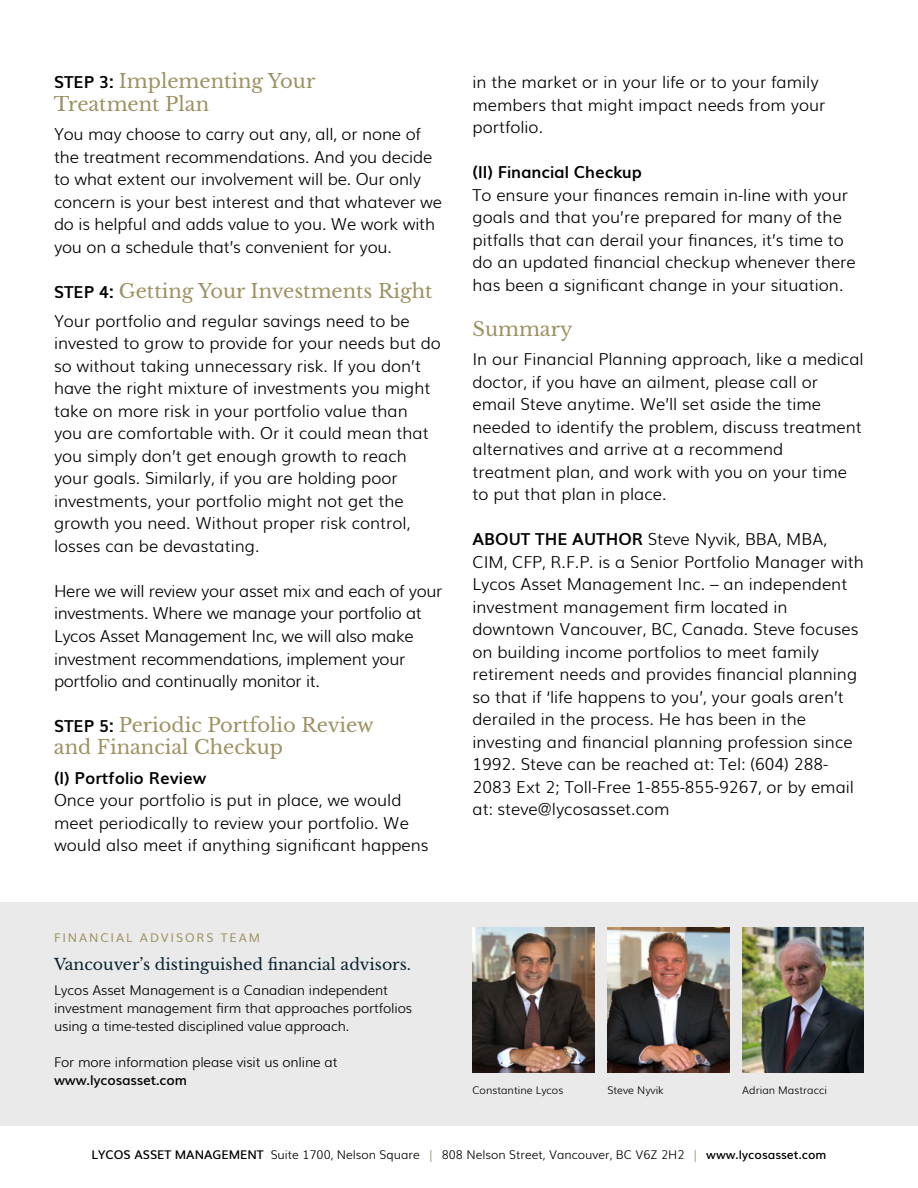
<style>
.page{position:relative;width:918px;height:1188px;background:#fff}
.page>*{position:absolute;margin:0;border:0;box-sizing:border-box;transform-origin:0 0}
.t1{font:19.5px/22.5px "Libre Baskerville";color:#9d9262}
.t2{font:300 16.5px/22.5px "Muli";color:#000}
.t3{font:300 16.5px/22.5px "Muli";letter-spacing:-.02em;color:#000}
.t4{font:700 16.5px "Muli";color:#000}
.t5{font:15.75px "Libre Baskerville";color:#072330}
.t6{font:300 13.5px/18px "Muli";letter-spacing:-.01em;color:#000}
.t7{font:600 13.5px "Muli";letter-spacing:-.01em;color:#000}
.t8{font:300 12px "Muli";color:#000}
.t9{font:12px "Muli";letter-spacing:.165em;color:#9d9262}
.t10{font:300 10.5px "Muli";color:#000}
.s1{font-family:"Muli";font-weight:700;font-size:16.5px;color:#000}
.s2{font-weight:700}
.s3{font-weight:600}
.s4{color:#9d9262}
</style>
<div class="page">
<div style="left:0;top:902px;width:918px;height:223px;background:#ebeaeb"></div>
<img style="left:472px;top:927px;width:122px;height:145px">
<img style="left:607px;top:927px;width:122px;height:145px">
<img style="left:742px;top:927px;width:122px;height:145px">
<p class="t1" style="left:54px;top:70px;width:263px"><span class="s1">STEP 3:</span> Implementing Your<br>Treatment Plan</p>
<p class="t2" style="left:54px;top:122px;width:390px">You may choose to carry out any, all, or none of the treatment recommendations. And you decide to what extent our involvement will be. Our only concern is your best interest and that whatever we do is helpful and adds value to you. We work with you on a schedule that’s convenient for you.</p>
<p class="t1" style="left:54px;top:280px;width:380px"><span class="s1">STEP 4:</span> Getting Your Investments Right</p>
<p class="t2" style="left:54px;top:309px;width:388px">Your portfolio and regular savings need to be invested to grow to provide for your needs but do so without taking unnecessary risk. If you don’t have the right mixture of investments you might take on more risk in your portfolio value than<br>you are comfortable with. Or it could mean that you simply don’t get enough growth to reach your goals. Similarly, if you are holding poor investments, your portfolio might not get the growth you need. Without proper risk control, losses can be devastating.</p>
<p class="t3" style="left:54px;top:579px;width:390px">Here we will review your asset mix and each of your investments. Where we manage your portfolio at Lycos Asset Management Inc, we will also make investment recommendations, implement your portfolio and continually monitor it.</p>
<p class="t1" style="left:54px;top:714px;width:321px"><span class="s1">STEP 5:</span> Periodic Portfolio Review and Financial Checkup</p>
<p class="t4" style="left:54px;top:764px;width:154px">(I) Portfolio Review</p>
<p class="t2" style="left:54px;top:788px;width:376px">Once your portfolio is put in place, we would meet periodically to review your portfolio. We would also meet if anything significant happens</p>
<p class="t2" style="left:473px;top:70px;width:355px">in the market or in your life or to your family members that might impact needs from your portfolio.</p>
<p class="t4" style="left:473px;top:159px;width:171px">(II) Financial Checkup</p>
<p class="t2" style="left:473px;top:183px;width:385px">To ensure your finances remain in-line with your goals and that you’re prepared for many of the pitfalls that can derail your finances, it’s time to do an updated financial checkup whenever there has been a significant change in your situation.</p>
<p class="t1" style="left:472px;top:318px;width:102px">Summary</p>
<p class="t2" style="left:472px;top:347px;width:393px">In our Financial Planning approach, like a medical doctor, if you have an ailment, please call or email Steve anytime. We’ll set aside the time needed to identify the problem, discuss treatment alternatives and arrive at a recommend treatment plan, and work with you on your time to put that plan in place.</p>
<p class="t2" style="left:472px;top:527px;width:393px"><span class="s2">ABOUT THE AUTHOR</span> Steve Nyvik, BBA, MBA, CIM, CFP, R.F.P. is a Senior Portfolio Manager with Lycos Asset Management Inc. – an independent investment management firm located in downtown Vancouver, BC, Canada. Steve focuses on building income portfolios to meet family retirement needs and provides financial planning so that if ‘life happens to you’, your goals aren’t derailed in the process. He has been in the investing and financial planning profession since 1992. Steve can be reached at: Tel: (604) 288- 2083 Ext 2; Toll-Free 1-855-855-9267, or by email at: steve@lycosasset.com</p>
<p class="t9" style="left:54px;top:928px;width:208px">FINANCIAL ADVISORS TEAM</p>
<p class="t5" style="left:54px;top:955px;width:359px">Vancouver’s distinguished financial advisors.</p>
<p class="t6" style="left:54px;top:980px;width:360px">Lycos Asset Management is a Canadian independent investment management firm that approaches portfolios using a time-tested disciplined value approach.</p>
<p class="t6" style="left:54px;top:1052px;width:285px">For more information please visit us online at</p>
<p class="t7" style="left:54px;top:1069px;width:134px">www.lycosasset.com</p>
<p class="t10" style="left:472px;top:1082px;width:92px">Constantine Lycos</p>
<p class="t10" style="left:607px;top:1082px;width:58px">Steve Nyvik</p>
<p class="t10" style="left:742px;top:1082px;width:86px">Adrian Mastracci</p>
<p class="t8" style="left:91px;top:1145px;width:736px"><span class="s3">LYCOS ASSET MANAGEMENT</span> Suite 1700, Nelson Square <span class="s4">|</span> 808 Nelson Street, Vancouver, BC V6Z 2H2 <span class="s4">|</span> <span class="s3">www.lycosasset.com</span></p>
</div>
